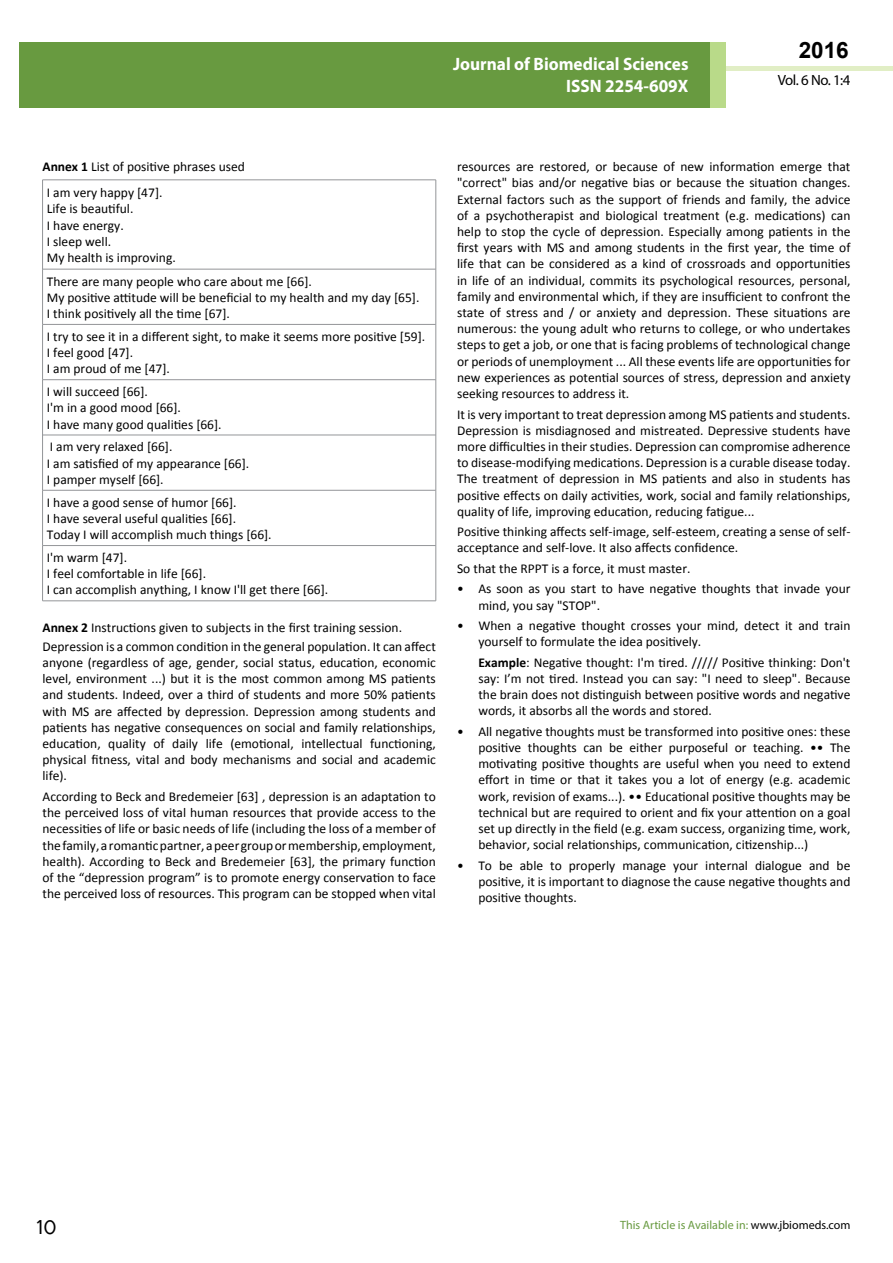
<style>
.page{position:relative;width:893px;height:1263px;background:#fff}
.page>*{position:absolute;margin:0;border:0;box-sizing:border-box;transform-origin:0 0}
.t1{font:25.5px "Tunga";color:#000}
.t2{font:700 22.5px "Arial";color:#000}
.t3{font:700 18px/21.6px "Myriad Pro";color:#fff;text-align:right;scale:.96 1}
.t4{font:14.85px "Myriad Pro";color:#000}
.t5{font:13.5px/16.2px "Calibri";color:#000}
.t6{font:12px "Myriad Pro";color:#689a40}
.s1{font-weight:700}
.s2{color:#000}
</style>
<div class="page">
<div style="left:722px;top:66px;width:171px;height:5px;background:#e1eec5"></div>
<div style="left:19px;top:42px;width:706px;height:66px;background:#689a40"></div>
<div style="left:710px;top:42px;width:15px;height:66px;background:#b9da89"></div>
<hr style="left:43px;top:180px;width:393px;height:1px;background:#939598">
<hr style="left:42px;top:180px;width:1px;height:89px;background:#939598">
<hr style="left:436px;top:180px;width:1px;height:89px;background:#939598">
<hr style="left:42px;top:269px;width:1px;height:55px;background:#939598">
<hr style="left:436px;top:269px;width:1px;height:55px;background:#939598">
<hr style="left:42px;top:324px;width:1px;height:56px;background:#939598">
<hr style="left:436px;top:324px;width:1px;height:56px;background:#939598">
<hr style="left:42px;top:380px;width:1px;height:55px;background:#939598">
<hr style="left:436px;top:380px;width:1px;height:55px;background:#939598">
<hr style="left:42px;top:435px;width:1px;height:55px;background:#939598">
<hr style="left:436px;top:435px;width:1px;height:55px;background:#939598">
<hr style="left:42px;top:490px;width:1px;height:55px;background:#939598">
<hr style="left:436px;top:490px;width:1px;height:55px;background:#939598">
<hr style="left:42px;top:545px;width:1px;height:56px;background:#939598">
<hr style="left:436px;top:545px;width:1px;height:56px;background:#939598">
<hr style="left:43px;top:601px;width:393px;height:1px;background:#939598">
<hr style="left:43px;top:269px;width:393px;height:1px;background:#939598">
<hr style="left:43px;top:324px;width:393px;height:1px;background:#939598">
<hr style="left:43px;top:379px;width:393px;height:1px;background:#939598">
<hr style="left:43px;top:435px;width:393px;height:1px;background:#939598">
<hr style="left:43px;top:490px;width:393px;height:1px;background:#939598">
<hr style="left:43px;top:545px;width:393px;height:1px;background:#939598">
<h3 class="t3" style="left:453px;top:53px;width:247px">Journal of Biomedical Sciences<br>ISSN 2254-609X</h3>
<h2 class="t2" style="left:799px;top:35px;width:52px">2016</h2>
<p class="t4" style="left:778px;top:71px;width:74px">Vol. 6 No. 1:4</p>
<p class="t5" style="left:43px;top:159px;width:204px"><span class="s1">Annex 1</span> List of positive phrases used</p>
<p class="t5" style="left:457px;top:159px;width:395px;text-align:justify">resources are restored, or because of new information emerge that "correct" bias and/or negative bias or because the situation changes.<br>External factors such as the support of friends and family, the advice of a psychotherapist and biological treatment (e.g. medications) can help to stop the cycle of depression. Especially among patients in the first years with MS and among students in the first year, the time of life that can be considered as a kind of crossroads and opportunities in life of an individual, commits its psychological resources, personal, family and environmental which, if they are insufficient to confront the state of stress and / or anxiety and depression. These situations are numerous: the young adult who returns to college, or who undertakes steps to get a job, or one that is facing problems of technological change or periods of unemployment ... All these events life are opportunities for new experiences as potential sources of stress, depression and anxiety seeking resources to address it.</p>
<p class="t5" style="left:457px;top:406px;width:395px;text-align:justify">It is very important to treat depression among MS patients and students.<br>Depression is misdiagnosed and mistreated. Depressive students have more difficulties in their studies. Depression can compromise adherence to disease-modifying medications. Depression is a curable disease today.<br>The treatment of depression in MS patients and also in students has positive effects on daily activities, work, social and family relationships, quality of life, improving education, reducing fatigue...</p>
<p class="t5" style="left:457px;top:524px;width:395px">Positive thinking affects self-image, self-esteem, creating a sense of self&shy;acceptance and self-love. It also affects confidence.</p>
<p class="t5" style="left:457px;top:560px;width:235px">So that the RPPT is a force, it must master.</p>
<p class="t5" style="left:478px;top:581px;width:374px;text-indent:-21px">• As soon as you start to have negative thoughts that invade your mind, you say "STOP".</p>
<p class="t5" style="left:478px;top:617px;width:374px;text-indent:-21px">• When a negative thought crosses your mind, detect it and train yourself to formulate the idea positively.</p>
<p class="t5" style="left:478px;top:654px;width:374px;text-align:justify"><span class="s1">Example</span>: Negative thought: I'm tired. ///// Positive thinking: Don't say: I’m not tired. Instead you can say: "I need to sleep". Because the brain does not distinguish between positive words and negative words, it absorbs all the words and stored.</p>
<p class="t5" style="left:478px;top:723px;width:374px;text-align:justify;text-indent:-21px">• All negative thoughts must be transformed into positive ones: these positive thoughts can be either purposeful or teaching. •• The motivating positive thoughts are useful when you need to extend effort in time or that it takes you a lot of energy (e.g. academic work, revision of exams...). •• Educational positive thoughts may be technical but are required to orient and fix your attention on a goal set up directly in the field (e.g. exam success, organizing time, work, behavior, social relationships, communication, citizenship...)</p>
<p class="t5" style="left:478px;top:857px;width:374px;text-align:justify;text-indent:-21px">• To be able to properly manage your internal dialogue and be positive, it is important to diagnose the cause negative thoughts and positive thoughts.</p>
<p class="t5" style="left:47px;top:185px;width:130px">I am very happy [47].<br>Life is beautiful.<br>I have energy.<br>I sleep well.<br>My health is improving.</p>
<p class="t5" style="left:47px;top:273px;width:374px">There are many people who care about me [66].<br>My positive attitude will be beneficial to my health and my day [65].<br>I think positively all the time [67].</p>
<p class="t5" style="left:47px;top:328px;width:380px">I try to see it in a different sight, to make it seems more positive [59].<br>I feel good [47].<br>I am proud of me [47].</p>
<p class="t5" style="left:47px;top:384px;width:176px">I will succeed [66].<br>I'm in a good mood [66].<br>I have many good qualities [66].</p>
<p class="t5" style="left:47px;top:439px;width:204px">I am very relaxed [66].<br>I am satisfied of my appearance [66].<br>I pamper myself [66].</p>
<p class="t5" style="left:47px;top:494px;width:226px">I have a good sense of humor [66].<br>I have several useful qualities [66].<br>Today I will accomplish much things [66].</p>
<p class="t5" style="left:47px;top:549px;width:283px">I'm warm [47].<br>I feel comfortable in life [66].<br>I can accomplish anything, I know I'll get there [66].</p>
<p class="t5" style="left:43px;top:620px;width:361px"><span class="s1">Annex 2</span> Instructions given to subjects in the first training session.</p>
<p class="t5" style="left:43px;top:638px;width:395px;text-align:justify">Depression is a common condition in the general population. It can affect anyone (regardless of age, gender, social status, education, economic level, environment ...) but it is the most common among MS patients and students. Indeed, over a third of students and more 50% patients with MS are affected by depression. Depression among students and patients has negative consequences on social and family relationships, education, quality of daily life (emotional, intellectual functioning, physical fitness, vital and body mechanisms and social and academic life).</p>
<p class="t5" style="left:43px;top:788px;width:395px;text-align:justify">According to Beck and Bredemeier [63] , depression is an adaptation to the perceived loss of vital human resources that provide access to the necessities of life or basic needs of life (including the loss of a member of the family, a romantic partner, a peer group or membership, employment, health). According to Beck and Bredemeier [63], the primary function of the “depression program” is to promote energy conservation to face the perceived loss of resources. This program can be stopped when vital</p>
<h1 class="t1" style="left:36px;top:1210px;width:22px">10</h1>
<p class="t6" style="left:620px;top:1218px;width:232px">This Article is Available in: <span class="s2">www.jbiomeds.com</span></p>
</div>
